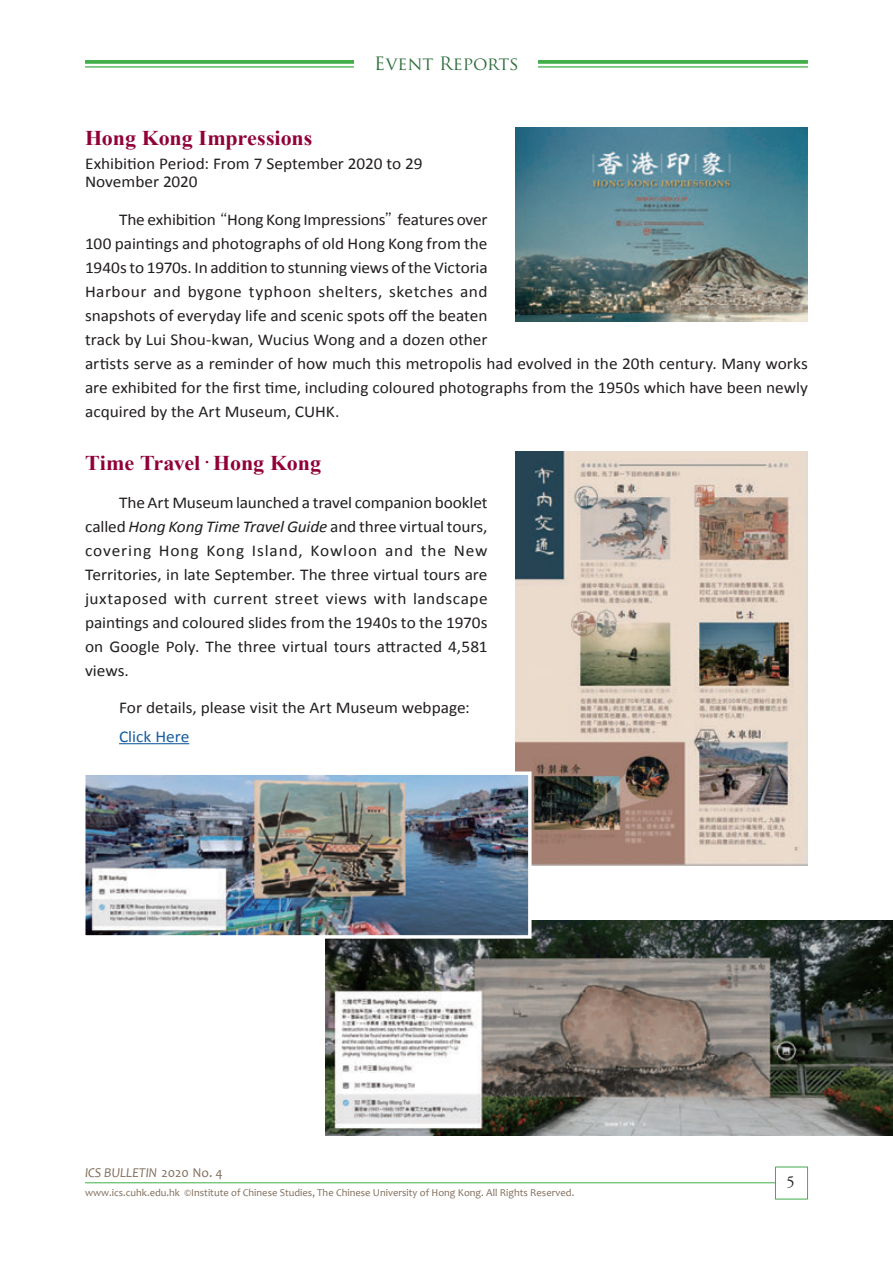
<style>
.page{position:relative;width:893px;height:1263px;background:#fff}
.page>*{position:absolute;margin:0;border:0;box-sizing:border-box;transform-origin:0 0}
.c_BODY_chi{font:700 21px "Times New Roman";letter-spacing:-.005em;color:#910138;scale:1.05 1}
.t1{font:18px "Trajan Pro";color:#306e3e}
.c_BODY_chi-2{font:16.5px/24px "Calibri";color:#231f20;scale:1.05 1}
.c_BODY_chi-3{font:16.5px "Calibri";color:#175d9e;scale:1.05 1}
.t2{font:16.5px "Adobe Garamond Pro";color:#231f20}
.t3{font:italic 13.5px "Candara";color:#816d5a}
.t4{font:10.5px "Candara";color:#816d5a}
.s1{font-family:"DF Yuan Lt HK BF"}
.s2{font-family:"Adobe Ming Std";font-weight:300}
.s3{font-style:italic}
.s4{font-style:normal}
</style>
<div class="page">
<div style="left:775px;top:1166px;width:33px;height:33px;background:#fff;border:1px solid #40ae49"></div>
<hr style="left:85px;top:1182px;width:690px;height:1px;background:#40ae49">
<svg style="left:85px;top:60px;width:723px;height:4px;background:#4bb254"></svg>
<hr style="left:85px;top:66px;width:723px;height:2px;background:#40ae49">
<div style="left:355px;top:54px;width:183px;height:30px;background:#fff"></div>
<img style="left:515px;top:128px;width:293px;height:194px">
<hr style="left:119px;top:743px;width:70px;height:1px;background:#175d9e">
<img style="left:515px;top:452px;width:293px;height:414px">
<img style="left:325px;top:920px;width:568px;height:215px">
<img style="left:86px;top:775px;width:442px;height:160px">
<div style="left:82px;top:771px;width:450px;height:168px;border:3px solid #fff"></div>
<p class="t1" style="left:374px;top:52px;width:146px">Event Reports</p>
<p class="c_BODY_chi" style="left:85px;top:123px;width:218px">Hong Kong Impressions</p>
<p class="c_BODY_chi-2" style="left:85px;top:155px;width:323px;line-height:18px">Exhibition Period: From 7 September 2020 to 29<br>November 2020</p>
<p class="c_BODY_chi-2" style="left:85px;top:207px;width:690px;text-indent:34px">The exhibition<span class="s1">“</span>Hong Kong Impressions<span class="s1">”</span>features over<br>100 paintings and photographs of old Hong Kong from the<br>1940s to 1970s. In addition to stunning views of the Victoria<br>Harbour and bygone typhoon shelters, sketches and<br>snapshots of everyday life and scenic spots off the beaten<br>track by Lui Shou-kwan, Wucius Wong and a dozen other<br>artists serve as a reminder of how much this metropolis had evolved in the 20th century. Many works are exhibited for the first time, including coloured photographs from the 1950s which have been newly acquired by the Art Museum, CUHK.</p>
<p class="c_BODY_chi" style="left:85px;top:449px;width:226px">Time Travel<span class="s2">．</span>Hong Kong</p>
<p class="c_BODY_chi-2" style="left:85px;top:490px;width:385px;text-align:justify;text-indent:34px">The Art Museum launched a travel companion booklet called <span class="s3">Hong Kong Time Travel Guide</span> and three virtual tours, covering Hong Kong Island, Kowloon and the New Territories, in late September. The three virtual tours are juxtaposed with current street views with landscape paintings and coloured slides from the 1940s to the 1970s on Google Poly. The three virtual tours attracted 4,581 views.</p>
<p class="c_BODY_chi-2" style="left:119px;top:696px;width:336px">For details, please visit the Art Museum webpage:</p>
<p class="c_BODY_chi-3" style="left:119px;top:726px;width:68px">Click Here</p>
<p class="t3" style="left:85px;top:1164px;width:139px">ICS BULLETIN <span class="s4">2020 No. 4</span></p>
<p class="t4" style="left:85px;top:1186px;width:491px">www.ics.cuhk.edu.hk ©Institute of Chinese Studies, The Chinese University of Hong Kong. All Rights Reserved.</p>
<p class="t2" style="left:787px;top:1172px;width:10px">5</p>
</div>
